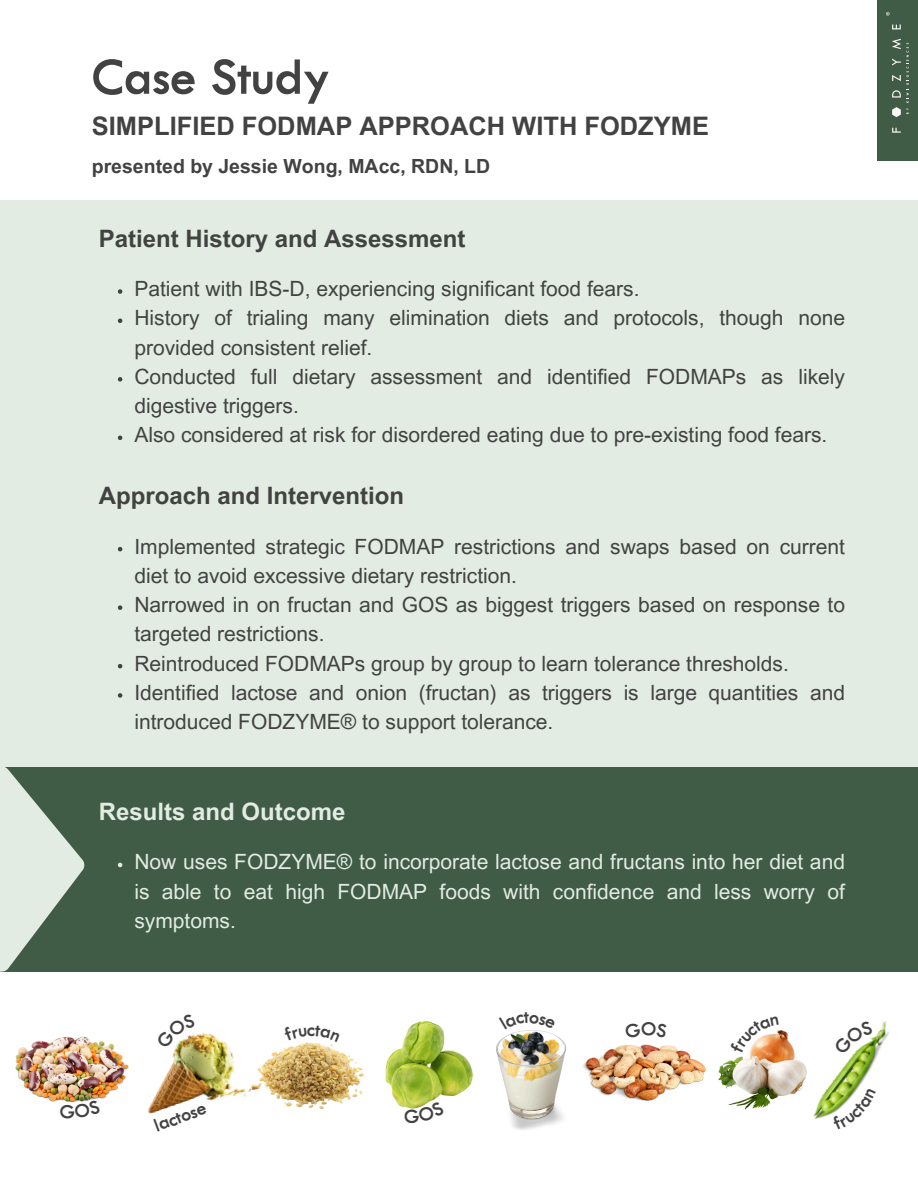
<style>
.page{position:relative;width:918px;height:1188px;background:#fff}
.page>*{position:absolute;margin:0;border:0;box-sizing:border-box;transform-origin:0 0}
.t1{font:600 52.5px "Tw Cen MT Std";color:#424242}
.t2{font:700 25.5px "Arial MT Pro";color:#424242}
.t3{font:700 24px "Arial MT Pro";color:#424242}
.t4{font:700 24px "Arial MT Pro";color:#e2ece2}
.t5{font:21px/29.2px "Arial MT Pro";color:#424242}
.t6{font:21px/29.2px "Arial MT Pro";color:#e2ece2;text-align:justify}
.t7{font:600 19.8px "Tw Cen MT Std";color:#424242}
.t8{font:700 19.5px "Arial MT Pro";color:#424242}
</style>
<div class="page">
<div style="left:0;top:766px;width:918px;height:206px;background:#405b46"></div>
<div style="left:0;top:200px;width:918px;height:566px;background:#e2ece2"></div>
<svg style="left:118px;top:289px;width:4px;height:5px"></svg>
<svg style="left:118px;top:319px;width:4px;height:4px"></svg>
<svg style="left:118px;top:377px;width:4px;height:5px"></svg>
<svg style="left:118px;top:436px;width:4px;height:4px"></svg>
<svg style="left:118px;top:547px;width:4px;height:4px"></svg>
<svg style="left:118px;top:605px;width:4px;height:5px"></svg>
<svg style="left:118px;top:664px;width:4px;height:4px"></svg>
<svg style="left:118px;top:693px;width:4px;height:5px"></svg>
<div style="left:877px;top:0;width:41px;height:160px;background:#405b46"></div>
<svg style="left:892px;top:128px;width:9px;height:5px"></svg>
<svg style="left:892px;top:25px;width:9px;height:4px"></svg>
<svg style="left:886px;top:12px;width:4px;height:4px"></svg>
<svg style="left:892px;top:39px;width:17px;height:78px"></svg>
<svg style="left:0;top:766px;width:84px;height:205px"></svg>
<svg style="left:118px;top:863px;width:4px;height:4px"></svg>
<img style="left:16px;top:1037px;width:104px;height:65px">
<img style="left:504px;top:1031px;width:63px;height:99px">
<img style="left:583px;top:1045px;width:121px;height:56px">
<img style="left:385px;top:1020px;width:119px;height:87px">
<img style="left:829px;top:1021px;width:61px;height:94px">
<img style="left:704px;top:1030px;width:125px;height:89px">
<img style="left:280px;top:1042px;width:84px;height:67px">
<img style="left:120px;top:1032px;width:160px;height:82px">
<svg style="left:74px;top:1100px;width:26px;height:2px"></svg>
<svg style="left:499px;top:1020px;width:5px;height:10px"></svg>
<svg style="left:404px;top:1101px;width:41px;height:8px"></svg>
<svg style="left:833px;top:1021px;width:40px;height:34px"></svg>
<svg style="left:729px;top:1030px;width:50px;height:23px"></svg>
<svg style="left:832px;top:1088px;width:44px;height:27px"></svg>
<svg style="left:156px;top:1032px;width:39px;height:17px"></svg>
<p class="t1" style="left:92px;top:59px;width:239px">Case Study</p>
<p class="t2" style="left:92px;top:116px;width:619px">SIMPLIFIED FODMAP APPROACH WITH FODZYME</p>
<p class="t8" style="left:92px;top:159px;width:400px">presented by Jessie Wong, MAcc, RDN, LD</p>
<h1 class="t3" style="left:99px;top:229px;width:368px">Patient History and Assessment</h1>
<h4 class="t5" style="left:134px;top:277px;width:507px">Patient with IBS-D, experiencing significant food fears.</h4>
<p class="t5" style="left:134px;top:306px;width:712px">History of trialing many elimination diets and protocols, though none provided consistent relief.</p>
<h2 class="t5" style="left:134px;top:364px;width:712px">Conducted full dietary assessment and identified FODMAPs as likely digestive triggers.</h2>
<p class="t5" style="left:134px;top:423px;width:694px">Also considered at risk for disordered eating due to pre-existing food fears.</p>
<p class="t3" style="left:99px;top:487px;width:307px">Approach and Intervention</p>
<p class="t5" style="left:134px;top:534px;width:712px">Implemented strategic FODMAP restrictions and swaps based on current diet to avoid excessive dietary restriction.</p>
<p class="t5" style="left:134px;top:593px;width:712px">Narrowed in on fructan and GOS as biggest triggers based on response to targeted restrictions.</p>
<h2 class="t5" style="left:134px;top:651px;width:656px">Reintroduced FODMAPs group by group to learn tolerance thresholds.</h2>
<p class="t5" style="left:134px;top:681px;width:712px">Identified lactose and onion (fructan) as triggers is large quantities and introduced FODZYME® to support tolerance.</p>
<p class="t4" style="left:99px;top:803px;width:248px">Results and Outcome</p>
<p class="t6" style="left:134px;top:850px;width:712px">Now uses FODZYME® to incorporate lactose and fructans into her diet and is able to eat high FODMAP foods with confidence and less worry of symptoms.</p>
<p class="t7" style="left:60px;top:1105px;width:17px">G</p>
<p class="t7" style="left:152px;top:1120px;width:56px;rotate:-20deg">lactose</p>
<p class="t7" style="left:307px;top:1023px;width:9px">c</p>
<p class="t7" style="left:641px;top:1023px;width:17px">O</p>
</div>
